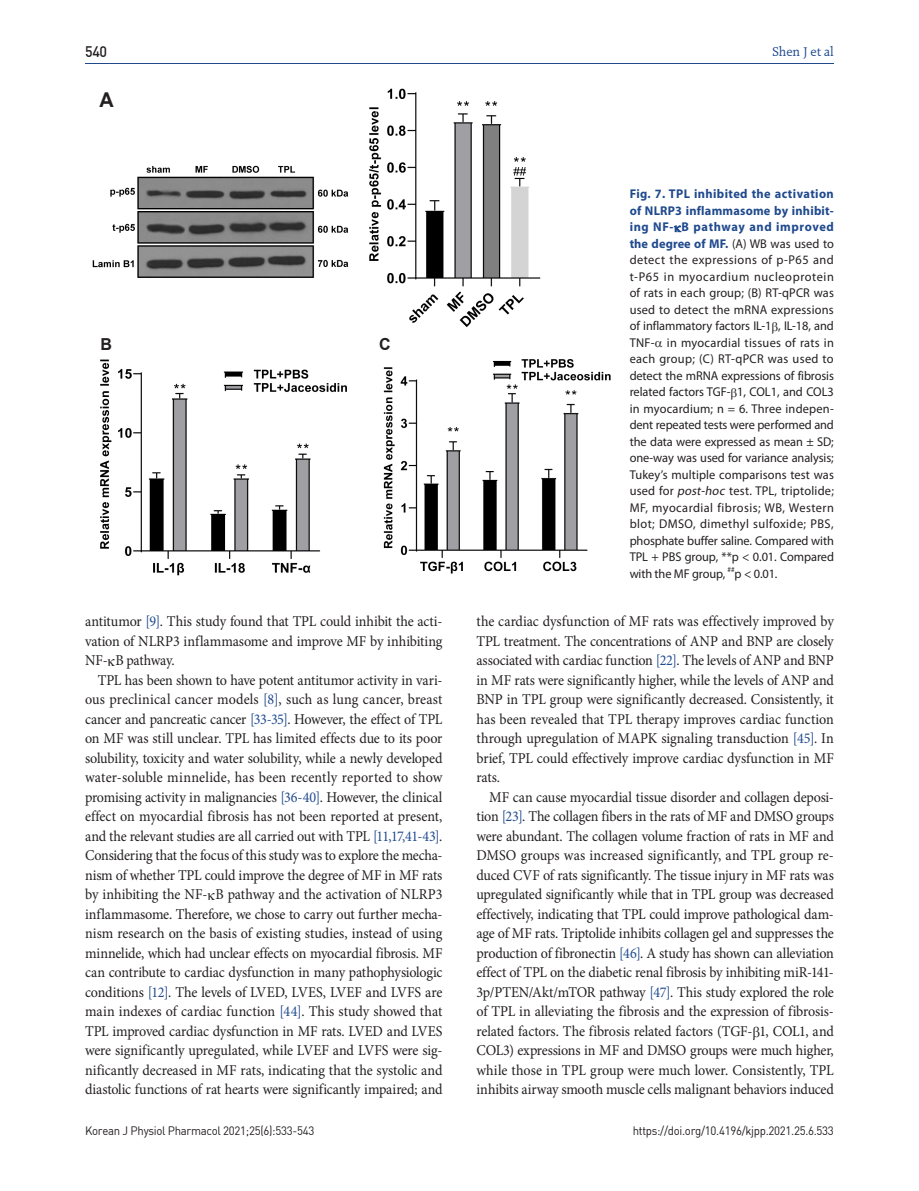
<style>
.page{position:relative;width:919px;height:1191px;background:#fff}
.page>*{position:absolute;margin:0;border:0;box-sizing:border-box;transform-origin:0 0}
.t1{font:700 20.4px "Arial";color:#231f20}
.t2{font:700 16.5px "Arial";color:#231f20}
.t3{font:15px/19.5px "Minion Pro";letter-spacing:-.01em;color:#231f20;text-align:justify;scale:.94 1}
.t4{font:15px "Dinmed";color:#231f20;scale:.95 1}
.t5{font:13.5px "Raleigh BT";letter-spacing:-.01em;color:#204a8e}
.t6{font:12.75px/16.5px "Myriad Pro";letter-spacing:-.01em;color:#231f20;text-align:justify}
.t7{font:12px "Dinreg";letter-spacing:-.025em;color:#231f20;scale:.95 1}
.t8{font:7.5px "Myriad Pro";color:#231f20}
.s1{color:#204a8e}
.s2{font-weight:700;color:#204a8e}
.s3{font-style:italic}
</style>
<div class="page">
<hr style="left:85px;top:64px;width:748px;height:1px;background:#204a8e">
<img style="left:92px;top:88px;width:519px;height:488px">
<div style="left:88px;top:85px;width:37px;height:28px;background:#fff"></div>
<div style="left:91px;top:333px;width:30px;height:23px;background:#fff"></div>
<div style="left:370px;top:333px;width:30px;height:23px;background:#fff"></div>
<p class="t4" style="left:85px;top:42px;width:25px">540</p>
<h1 class="t1" style="left:100px;top:85px;width:16px">A</h1>
<p class="t2" style="left:101px;top:333px;width:13px">B</p>
<p class="t2" style="left:379px;top:333px;width:13px">C</p>
<p class="t3" style="left:85px;top:612px;width:381px">antitumor <span class="s1">[9]</span>. This study found that TPL could inhibit the acti&shy;vation of NLRP3 inflammasome and improve MF by inhibiting NF- B pathway.</p>
<p class="t3" style="left:85px;top:670px;width:382px;text-indent:13px">TPL has been shown to have potent antitumor activity in vari&shy;ous preclinical cancer models <span class="s1">[8]</span>, such as lung cancer, breast cancer and pancreatic cancer <span class="s1">[33-35]</span>. However, the effect of TPL on MF was still unclear. TPL has limited effects due to its poor solubility, toxicity and water solubility, while a newly developed water-soluble minnelide, has been recently reported to show promising activity in malignancies <span class="s1">[36-40]</span>. However, the clinical effect on myocardial fibrosis has not been reported at present, and the relevant studies are all carried out with TPL <span class="s1">[11,17,41-43]</span>.<br>Considering that the focus of this study was to explore the mecha&shy;nism of whether TPL could improve the degree of MF in MF rats by inhibiting the NF- B pathway and the activation of NLRP3 inflammasome. Therefore, we chose to carry out further mecha&shy;nism research on the basis of existing studies, instead of using minnelide, which had unclear effects on myocardial fibrosis. MF can contribute to cardiac dysfunction in many pathophysiologic conditions <span class="s1">[12]</span>. The levels of LVED, LVES, LVEF and LVFS are main indexes of cardiac function <span class="s1">[44]</span>. This study showed that TPL improved cardiac dysfunction in MF rats. LVED and LVES were significantly upregulated, while LVEF and LVFS were sig&shy;nificantly decreased in MF rats, indicating that the systolic and diastolic functions of rat hearts were significantly impaired; and</p>
<p class="t5" style="left:772px;top:43px;width:63px">Shen J et al</p>
<p class="t6" style="left:629px;top:185px;width:206px"><span class="s2">Fig. 7. TPL inhibited the activation of NLRP3 inflammasome by inhibit&shy;ing NF- B pathway and improved the degree of MF.</span> (A) WB was used to detect the expressions of p-P65 and t-P65 in myocardium nucleoprotein of rats in each group; (B) RT-qPCR was used to detect the mRNA expressions of inflammatory factors IL-1 , IL-18, and TNF- in myocardial tissues of rats in each group; (C) RT-qPCR was used to detect the mRNA expressions of fibrosis related factors TGF- 1, COL1, and COL3 in myocardium; n = 6. Three indepen&shy;dent repeated tests were performed and the data were expressed as mean ± SD; one-way was used for variance analysis; Tukey’s multiple comparisons test was used for <span class="s3">post-hoc</span> test. TPL, triptolide; MF, myocardial fibrosis; WB, Western blot; DMSO, dimethyl sulfoxide; PBS, phosphate buffer saline. Compared with TPL + PBS group, **p &lt; 0.01. Compared with the MF group,</p>
<p class="t8" style="left:727px;top:564px;width:9px">##</p>
<p class="t6" style="left:734px;top:565px;width:44px">p &lt; 0.01.</p>
<p class="t3" style="left:476px;top:612px;width:381px">the cardiac dysfunction of MF rats was effectively improved by TPL treatment. The concentrations of ANP and BNP are closely associated with cardiac function <span class="s1">[22]</span>. The levels of ANP and BNP in MF rats were significantly higher, while the levels of ANP and BNP in TPL group were significantly decreased. Consistently, it has been revealed that TPL therapy improves cardiac function through upregulation of MAPK signaling transduction <span class="s1">[45]</span>. In brief, TPL could effectively improve cardiac dysfunction in MF rats.</p>
<p class="t3" style="left:476px;top:787px;width:382px;text-indent:13px">MF can cause myocardial tissue disorder and collagen deposi&shy;tion <span class="s1">[23]</span>. The collagen fibers in the rats of MF and DMSO groups were abundant. The collagen volume fraction of rats in MF and DMSO groups was increased significantly, and TPL group re&shy;duced CVF of rats significantly. The tissue injury in MF rats was upregulated significantly while that in TPL group was decreased effectively, indicating that TPL could improve pathological dam&shy;age of MF rats. Triptolide inhibits collagen gel and suppresses the production of fibronectin <span class="s1">[46]</span>. A study has shown can alleviation effect of TPL on the diabetic renal fibrosis by inhibiting miR-141- 3p/PTEN/Akt/mTOR pathway <span class="s1">[47]</span>. This study explored the role of TPL in alleviating the fibrosis and the expression of fibrosis&shy;related factors. The fibrosis related factors (TGF- 1, COL1, and COL3) expressions in MF and DMSO groups were much higher, while those in TPL group were much lower. Consistently, TPL inhibits airway smooth muscle cells malignant behaviors induced</p>
<p class="t7" style="left:85px;top:1123px;width:243px">Korean J Physiol Pharmacol 2021;25(6):533-543</p>
<p class="t7" style="left:632px;top:1123px;width:213px">https://doi.org/10.4196/kjpp.2021.25.6.533</p>
</div>
